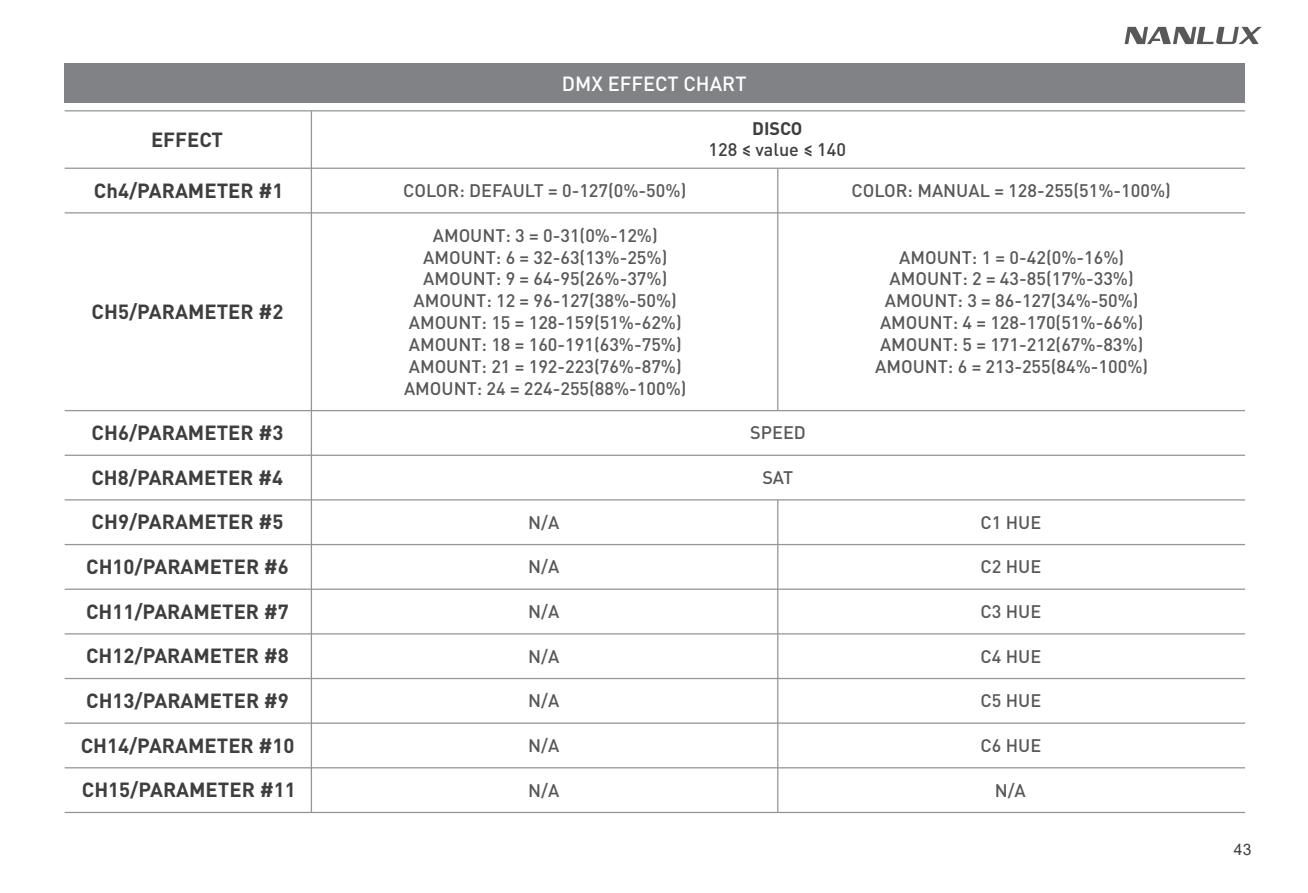
<style>
.page{position:relative;width:1308px;height:893px;background:#fff}
.page>*{position:absolute;margin:0;border:0;box-sizing:border-box;transform-origin:0 0}
.t1{font:700 20.25px "DIN Pro";color:#3e3e3f}
.t2{font:500 20.25px "DIN Pro";color:#fff}
.t3{font:500 18px/21.8px "DIN Pro";color:#57585a;text-align:center}
.t4{font:500 18px "DIN Pro";color:#3e3e3f}
.t5{font:700 18px "DIN Pro";color:#3e3e3f}
.t6{font:15.75px "Arial";color:#3e3e3f}
</style>
<div class="page">
<div style="left:65px;top:64px;width:1180px;height:39px;background:#808285"></div>
<hr style="left:65px;top:110px;width:1180px;height:1px;background:#939598">
<hr style="left:65px;top:168px;width:1180px;height:1px;background:#939598">
<hr style="left:65px;top:212px;width:1180px;height:1px;background:#939598">
<hr style="left:65px;top:410px;width:1180px;height:1px;background:#939598">
<hr style="left:65px;top:455px;width:1180px;height:1px;background:#939598">
<hr style="left:65px;top:499px;width:1180px;height:2px;background:#939598">
<hr style="left:65px;top:544px;width:1180px;height:1px;background:#939598">
<hr style="left:65px;top:589px;width:1180px;height:1px;background:#939598">
<hr style="left:65px;top:633px;width:1180px;height:1px;background:#939598">
<hr style="left:65px;top:678px;width:1180px;height:1px;background:#939598">
<hr style="left:65px;top:722px;width:1180px;height:2px;background:#939598">
<hr style="left:65px;top:767px;width:1180px;height:1px;background:#939598">
<hr style="left:65px;top:812px;width:1180px;height:1px;background:#939598">
<hr style="left:311px;top:111px;width:1px;height:701px;background:#939598">
<hr style="left:777px;top:168px;width:1px;height:243px;background:#939598">
<hr style="left:777px;top:500px;width:1px;height:312px;background:#939598">
<svg style="left:1124px;top:27px;width:137px;height:17px"></svg>
<p class="t2" style="left:562px;top:70px;width:186px">DMX EFFECT CHART</p>
<p class="t1" style="left:151px;top:126px;width:74px">EFFECT</p>
<p class="t5" style="left:752px;top:117px;width:52px">DISCO</p>
<p class="t4" style="left:708px;top:137px;width:139px">128 ≤ value ≤ 140</p>
<p class="t1" style="left:94px;top:177px;width:191px">Ch4/PARAMETER #1</p>
<p class="t3" style="left:403px;top:179px;width:285px">COLOR: DEFAULT = 0-127(0%-50%)</p>
<p class="t3" style="left:851px;top:179px;width:321px">COLOR: MANUAL = 128-255(51%-100%)</p>
<p class="t1" style="left:92px;top:298px;width:193px">CH5/PARAMETER #2</p>
<p class="t3" style="left:404px;top:224px;width:284px">AMOUNT: 3 = 0-31(0%-12%)<br>AMOUNT: 6 = 32-63(13%-25%)<br>AMOUNT: 9 = 64-95(26%-37%)<br>AMOUNT: 12 = 96-127(38%-50%)<br>AMOUNT: 15 = 128-159(51%-62%)<br>AMOUNT: 18 = 160-191(63%-75%)<br>AMOUNT: 21 = 192-223(76%-87%)<br>AMOUNT: 24 = 224-255(88%-100%)</p>
<p class="t3" style="left:875px;top:245px;width:274px">AMOUNT: 1 = 0-42(0%-16%)<br>AMOUNT: 2 = 43-85(17%-33%)<br>AMOUNT: 3 = 86-127(34%-50%)<br>AMOUNT: 4 = 128-170(51%-66%)<br>AMOUNT: 5 = 171-212(67%-83%)<br>AMOUNT: 6 = 213-255(84%-100%)</p>
<p class="t1" style="left:92px;top:419px;width:193px">CH6/PARAMETER #3</p>
<p class="t1" style="left:91px;top:464px;width:193px">CH8/PARAMETER #4</p>
<p class="t3" style="left:750px;top:421px;width:57px">SPEED</p>
<p class="t3" style="left:762px;top:466px;width:32px">SAT</p>
<p class="t1" style="left:92px;top:508px;width:193px">CH9/PARAMETER #5</p>
<p class="t3" style="left:528px;top:510px;width:33px">N/A</p>
<p class="t3" style="left:980px;top:510px;width:62px">C1 HUE</p>
<p class="t1" style="left:86px;top:553px;width:204px">CH10/PARAMETER #6</p>
<p class="t3" style="left:528px;top:555px;width:33px">N/A</p>
<p class="t3" style="left:980px;top:555px;width:62px">C2 HUE</p>
<p class="t1" style="left:86px;top:598px;width:204px">CH11/PARAMETER #7</p>
<p class="t1" style="left:86px;top:642px;width:204px">CH12/PARAMETER #8</p>
<p class="t1" style="left:86px;top:687px;width:204px">CH13/PARAMETER #9</p>
<p class="t1" style="left:81px;top:732px;width:215px">CH14/PARAMETER #10</p>
<p class="t1" style="left:82px;top:776px;width:215px">CH15/PARAMETER #11</p>
<p class="t3" style="left:528px;top:600px;width:33px">N/A</p>
<p class="t3" style="left:528px;top:644px;width:33px">N/A</p>
<p class="t3" style="left:528px;top:689px;width:33px">N/A</p>
<p class="t3" style="left:528px;top:734px;width:33px">N/A</p>
<p class="t3" style="left:528px;top:778px;width:33px">N/A</p>
<p class="t3" style="left:980px;top:600px;width:62px">C3 HUE</p>
<p class="t3" style="left:980px;top:644px;width:62px">C4 HUE</p>
<p class="t3" style="left:980px;top:689px;width:62px">C5 HUE</p>
<p class="t3" style="left:980px;top:734px;width:62px">C6 HUE</p>
<p class="t3" style="left:994px;top:778px;width:33px">N/A</p>
<p class="t6" style="left:1233px;top:838px;width:19px">43</p>
</div>
